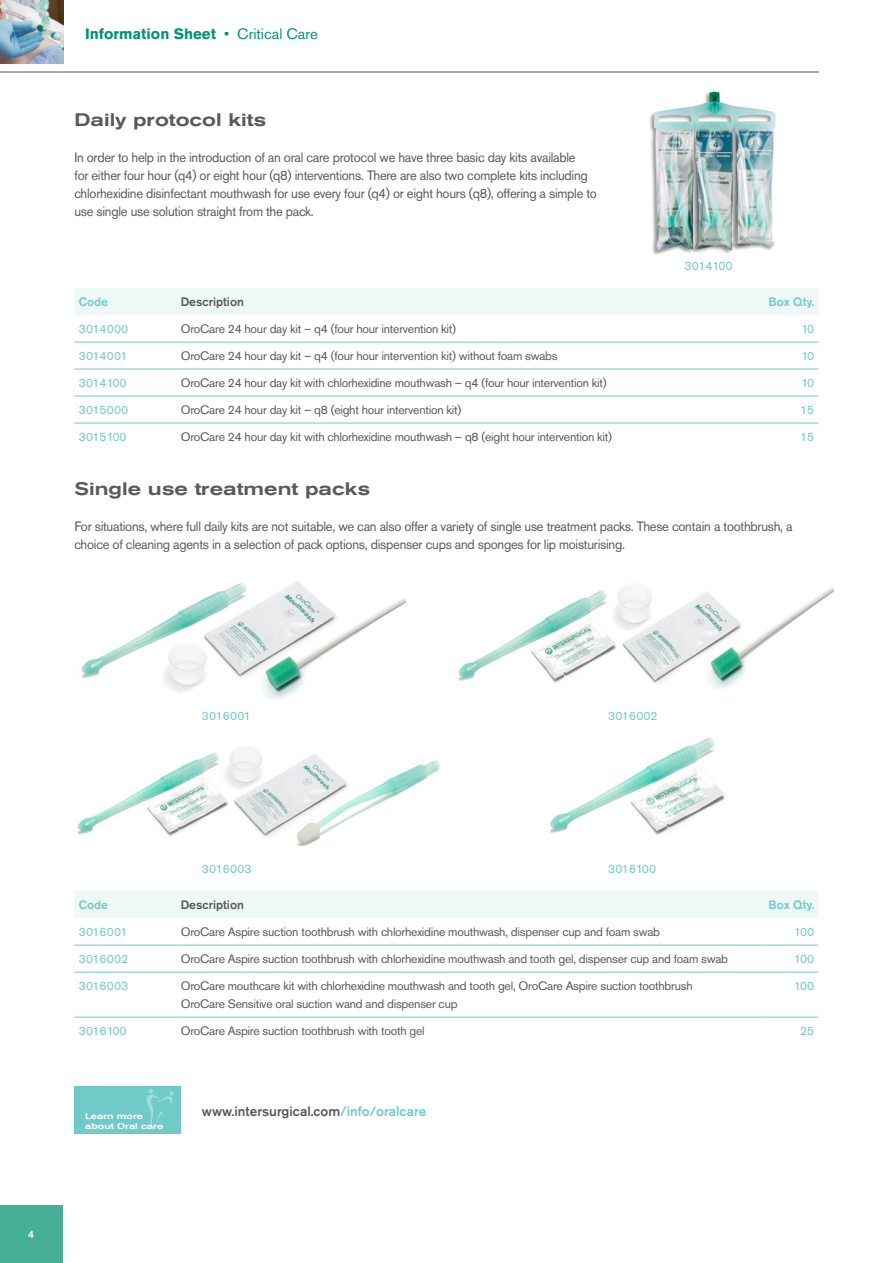
<style>
.page{position:relative;width:893px;height:1263px;background:#fff}
.page>*{position:absolute;margin:0;border:0;box-sizing:border-box;transform-origin:0 0}
.t1{font:500 expanded 18px "Akzidenz Grotesk Pro";color:#58595b}
.t2{font:700 15px "Akzidenz Grotesk Pro";color:#009370}
.t3{font:13.5px/18px "Akzidenz Grotesk Pro";letter-spacing:-.02em;color:#58595b;scale:.96 1}
.t4{font:500 13.5px "Akzidenz Grotesk Pro";color:#58595b}
.t5{font:12.15px/18px "Akzidenz Grotesk Pro";letter-spacing:-.02em;color:#58595b}
.t6{font:12.15px "Akzidenz Grotesk Pro";color:#70cac8}
.t7{font:500 12.15px "Akzidenz Grotesk Pro";color:#70cac8}
.t8{font:500 12.15px "Akzidenz Grotesk Pro";color:#58595b}
.t9{font:500 10.5px "Akzidenz Grotesk Pro";color:#fff}
.t10{font:500 expanded 8.4px/10.1px "Akzidenz Grotesk BQ";color:#fff}
.s1{font-weight:400}
.s2{color:#70cac8}
</style>
<div class="page">
<hr style="left:0;top:72px;width:819px;height:1px;background:#58595b">
<img style="left:0;top:0;width:64px;height:63px">
<div style="left:0;top:1205px;width:63px;height:58px;background:#47af97"></div>
<img style="left:649px;top:91px;width:127px;height:164px">
<div style="left:75px;top:891px;width:743px;height:27px;background:#eef8f7"></div>
<hr style="left:74px;top:945px;width:107px;height:1px;background:#70cac8">
<hr style="left:181px;top:945px;width:582px;height:1px;background:#70cac8">
<hr style="left:763px;top:945px;width:56px;height:1px;background:#70cac8">
<hr style="left:74px;top:972px;width:107px;height:1px;background:#70cac8">
<hr style="left:181px;top:972px;width:582px;height:1px;background:#70cac8">
<hr style="left:763px;top:972px;width:56px;height:1px;background:#70cac8">
<hr style="left:74px;top:1017px;width:107px;height:1px;background:#70cac8">
<hr style="left:181px;top:1017px;width:582px;height:1px;background:#70cac8">
<hr style="left:763px;top:1017px;width:56px;height:1px;background:#70cac8">
<div style="left:75px;top:288px;width:743px;height:27px;background:#eef8f7"></div>
<hr style="left:74px;top:342px;width:107px;height:1px;background:#70cac8">
<hr style="left:181px;top:342px;width:582px;height:1px;background:#70cac8">
<hr style="left:763px;top:342px;width:56px;height:1px;background:#70cac8">
<hr style="left:74px;top:369px;width:107px;height:1px;background:#70cac8">
<hr style="left:181px;top:369px;width:582px;height:1px;background:#70cac8">
<hr style="left:763px;top:369px;width:56px;height:1px;background:#70cac8">
<hr style="left:74px;top:396px;width:107px;height:1px;background:#70cac8">
<hr style="left:181px;top:396px;width:582px;height:1px;background:#70cac8">
<hr style="left:763px;top:396px;width:56px;height:1px;background:#70cac8">
<hr style="left:74px;top:423px;width:107px;height:1px;background:#70cac8">
<hr style="left:181px;top:423px;width:582px;height:1px;background:#70cac8">
<hr style="left:763px;top:423px;width:56px;height:1px;background:#70cac8">
<img style="left:81px;top:581px;width:325px;height:119px">
<img style="left:77px;top:747px;width:363px;height:100px">
<img style="left:458px;top:586px;width:377px;height:103px">
<img style="left:550px;top:737px;width:175px;height:98px">
<div style="left:74px;top:1086px;width:107px;height:48px;background:#70cac8"></div>
<svg style="left:146px;top:1089px;width:28px;height:41px"></svg>
<p class="t2" style="left:85px;top:24px;width:234px">Information Sheet <span class="s1">• Critical Care</span></p>
<h1 class="t1" style="left:74px;top:108px;width:193px">Daily protocol kits</h1>
<p class="t3" style="left:74px;top:148px;width:546px">In order to help in the introduction of an oral care protocol we have three basic day kits available<br>for either four hour (q4) or eight hour (q8) interventions. There are also two complete kits including chlorhexidine disinfectant mouthwash for use every four (q4) or eight hours (q8), offering a simple to use single use solution straight from the pack.</p>
<p class="t6" style="left:684px;top:258px;width:50px">3014100</p>
<p class="t7" style="left:79px;top:294px;width:31px">Code</p>
<p class="t8" style="left:181px;top:294px;width:65px">Description</p>
<p class="t7" style="left:768px;top:294px;width:47px">Box Qty.</p>
<p class="t6" style="left:79px;top:321px;width:51px">3014000</p>
<p class="t5" style="left:181px;top:320px;width:277px">OroCare 24 hour day kit – q4 (four hour intervention kit)</p>
<p class="t6" style="left:801px;top:321px;width:14px">10</p>
<p class="t6" style="left:79px;top:348px;width:50px">3014001</p>
<p class="t5" style="left:181px;top:347px;width:378px">OroCare 24 hour day kit – q4 (four hour intervention kit) without foam swabs</p>
<p class="t6" style="left:801px;top:348px;width:14px">10</p>
<p class="t6" style="left:79px;top:375px;width:50px">3014100</p>
<p class="t5" style="left:181px;top:374px;width:427px">OroCare 24 hour day kit with chlorhexidine mouthwash – q4 (four hour intervention kit)</p>
<p class="t6" style="left:801px;top:375px;width:14px">10</p>
<p class="t6" style="left:79px;top:402px;width:51px">3015000</p>
<p class="t5" style="left:181px;top:401px;width:282px">OroCare 24 hour day kit – q8 (eight hour intervention kit)</p>
<p class="t6" style="left:800px;top:402px;width:16px">15</p>
<p class="t6" style="left:79px;top:429px;width:50px">3015100</p>
<p class="t5" style="left:181px;top:428px;width:433px">OroCare 24 hour day kit with chlorhexidine mouthwash – q8 (eight hour intervention kit)</p>
<p class="t6" style="left:800px;top:429px;width:16px">15</p>
<h1 class="t1" style="left:74px;top:477px;width:297px">Single use treatment packs</h1>
<p class="t3" style="left:74px;top:517px;width:750px">For situations, where full daily kits are not suitable, we can also offer a variety of single use treatment packs. These contain a toothbrush, a choice of cleaning agents in a selection of pack options, dispenser cups and sponges for lip moisturising.</p>
<p class="t6" style="left:202px;top:708px;width:50px">3016001</p>
<p class="t6" style="left:608px;top:708px;width:51px">3016002</p>
<p class="t9" style="left:28px;top:1227px;width:7px">4</p>
<p class="t6" style="left:202px;top:861px;width:51px">3016003</p>
<p class="t6" style="left:608px;top:861px;width:50px">3016100</p>
<p class="t7" style="left:79px;top:897px;width:31px">Code</p>
<p class="t8" style="left:181px;top:897px;width:65px">Description</p>
<p class="t7" style="left:768px;top:897px;width:47px">Box Qty.</p>
<p class="t6" style="left:79px;top:924px;width:50px">3016001</p>
<p class="t5" style="left:181px;top:923px;width:481px">OroCare Aspire suction toothbrush with chlorhexidine mouthwash, dispenser cup and foam swab</p>
<p class="t6" style="left:794px;top:924px;width:22px">100</p>
<p class="t6" style="left:79px;top:951px;width:51px">3016002</p>
<p class="t5" style="left:181px;top:950px;width:549px">OroCare Aspire suction toothbrush with chlorhexidine mouthwash and tooth gel, dispenser cup and foam swab</p>
<p class="t6" style="left:794px;top:951px;width:22px">100</p>
<p class="t6" style="left:79px;top:978px;width:51px">3016003</p>
<p class="t5" style="left:181px;top:977px;width:514px">OroCare mouthcare kit with chlorhexidine mouthwash and tooth gel, OroCare Aspire suction toothbrush<br>OroCare Sensitive oral suction wand and dispenser cup</p>
<p class="t6" style="left:794px;top:978px;width:22px">100</p>
<p class="t6" style="left:79px;top:1023px;width:50px">3016100</p>
<p class="t5" style="left:181px;top:1022px;width:245px">OroCare Aspire suction toothbrush with tooth gel</p>
<p class="t6" style="left:800px;top:1023px;width:16px">25</p>
<p class="t10" style="left:85px;top:1111px;width:80px">Learn more about Oral care</p>
<p class="t4" style="left:202px;top:1103px;width:226px">www.intersurgical.com<span class="s2">/info/oralcare</span></p>
</div>
